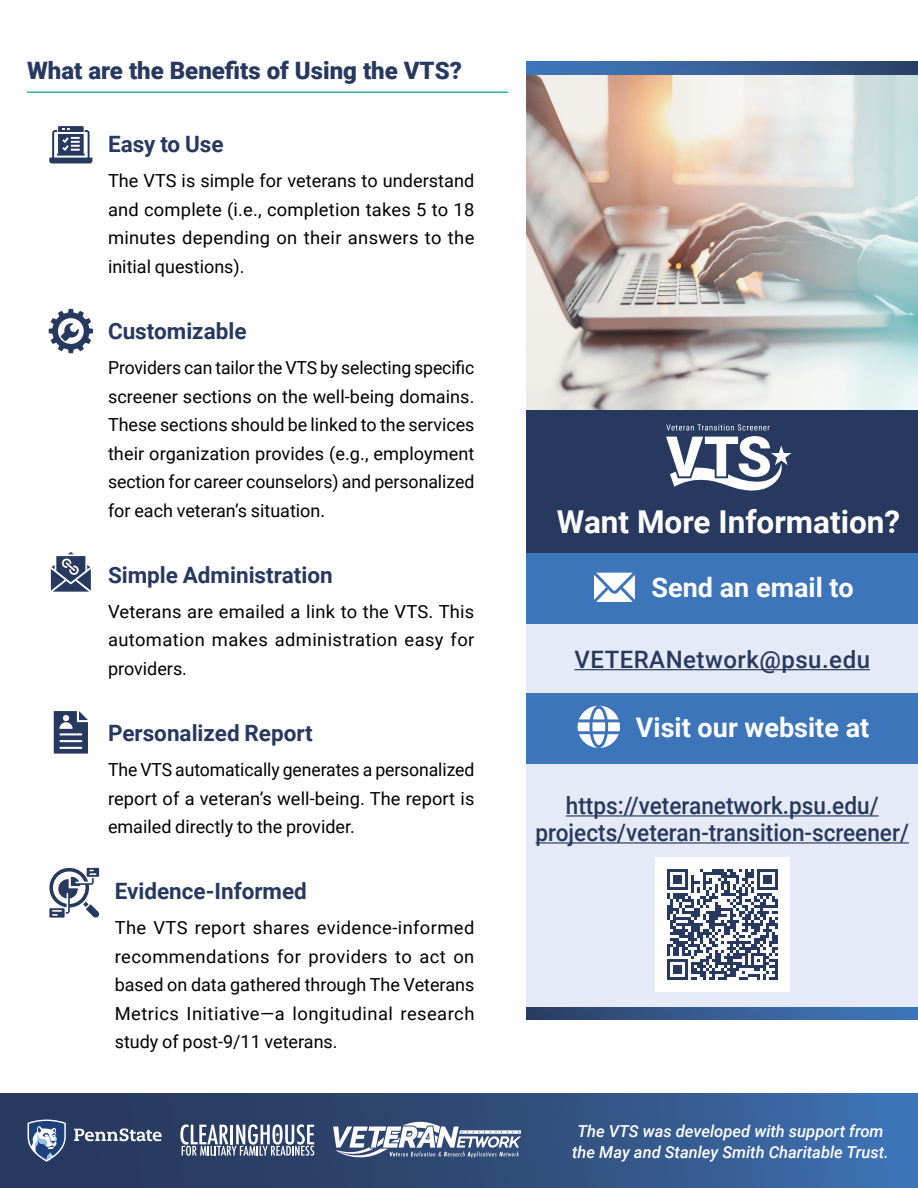
<style>
.page{position:relative;width:918px;height:1188px;background:#fff}
.page>*{position:absolute;margin:0;border:0;box-sizing:border-box;transform-origin:0 0}
.Section_Heading__H1{font:700 31.5px "Roboto";color:#fff}
.Contact_Heading__P{font:700 27px "Roboto";color:#fff}
.t1{font:500 24px/27px "Roboto";color:#27395e;text-align:center;scale:.94 1}
.Section_Heading__H1-2{font:900 24px "Roboto";color:#27395e}
.t2{font:500 24px "Roboto";letter-spacing:.02em;color:#27395e}
.Benefits_Heading__P{font:700 22.5px "Roboto";color:#27395e}
.Benefits_Text{font:18px/28.5px "Roboto";color:#000;text-align:justify}
.t3{font:italic 500 16.5px/21px "Roboto";color:#fff;text-align:center}
</style>
<div class="page">
<hr style="left:27px;top:91px;width:481px;height:2px;background:#33aeb1">
<svg style="left:49px;top:126px;width:44px;height:37px"></svg>
<svg style="left:49px;top:309px;width:44px;height:44px"></svg>
<svg style="left:51px;top:552px;width:40px;height:40px"></svg>
<svg style="left:54px;top:711px;width:34px;height:43px"></svg>
<svg style="left:49px;top:868px;width:50px;height:50px"></svg>
<img style="left:526px;top:75px;width:392px;height:336px">
<div style="left:526px;top:411px;width:392px;height:143px;background:#27395e"></div>
<svg style="left:526px;top:61px;width:392px;height:14px;background:#375f96"></svg>
<svg style="left:526px;top:1006px;width:392px;height:14px;background:#426699"></svg>
<div style="left:526px;top:554px;width:392px;height:452px;background:#e6eaf6"></div>
<svg style="left:666px;top:424px;width:126px;height:67px"></svg>
<div style="left:526px;top:554px;width:392px;height:70px;background:#3d75ba"></div>
<hr style="left:574px;top:669px;width:296px;height:1px;background:#27395e">
<div style="left:526px;top:693px;width:392px;height:70px;background:#3d75ba"></div>
<hr style="left:566px;top:815px;width:313px;height:2px;background:#27395e">
<hr style="left:536px;top:842px;width:373px;height:2px;background:#27395e">
<svg style="left:594px;top:573px;width:41px;height:29px"></svg>
<svg style="left:578px;top:706px;width:42px;height:42px"></svg>
<div style="left:655px;top:857px;width:135px;height:135px;background:#fff"></div>
<svg style="left:667px;top:869px;width:111px;height:111px"></svg>
<hr style="left:775px;top:959px;width:3px;height:21px;background:#27395e">
<svg style="left:0;top:1094px;width:918px;height:94px;background:#31507f"></svg>
<svg style="left:180px;top:1124px;width:134px;height:32px"></svg>
<svg style="left:28px;top:1120px;width:38px;height:42px"></svg>
<svg style="left:74px;top:1128px;width:88px;height:13px"></svg>
<svg style="left:333px;top:1122px;width:188px;height:36px"></svg>
<h1 class="Section_Heading__H1-2" style="left:27px;top:54px;width:436px">What are the Benefits of Using the VTS?</h1>
<p class="Benefits_Heading__P" style="left:108px;top:128px;width:117px">Easy to Use</p>
<p class="Benefits_Text" style="left:108px;top:166px;width:368px">The VTS is simple for veterans to understand and complete (i.e., completion takes 5 to 18 minutes depending on their answers to the initial questions).</p>
<p class="Benefits_Heading__P" style="left:108px;top:315px;width:140px">Customizable</p>
<p class="Benefits_Text" style="left:108px;top:353px;width:368px">Providers can tailor the VTS by selecting specific screener sections on the well-being domains.<br>These sections should be linked to the services their organization provides (e.g., employment section for career counselors) and personalized for each veteran’s situation.</p>
<p class="Benefits_Heading__P" style="left:108px;top:559px;width:226px">Simple Administration</p>
<p class="Benefits_Text" style="left:108px;top:597px;width:368px">Veterans are emailed a link to the VTS. This automation makes administration easy for providers.</p>
<p class="Benefits_Heading__P" style="left:108px;top:717px;width:206px">Personalized Report</p>
<p class="Benefits_Text" style="left:108px;top:755px;width:368px">The VTS automatically generates a personalized report of a veteran’s well-being. The report is emailed directly to the provider.</p>
<p class="Benefits_Heading__P" style="left:115px;top:875px;width:194px">Evidence-Informed</p>
<p class="Benefits_Text" style="left:115px;top:913px;width:361px">The VTS report shares evidence-informed recommendations for providers to act on based on data gathered through The Veterans Metrics Initiative—a longitudinal research study of post-9/11 veterans.</p>
<h1 class="Section_Heading__H1" style="left:557px;top:500px;width:345px">Want More Information?</h1>
<p class="Contact_Heading__P" style="left:652px;top:569px;width:204px">Send an email to</p>
<p class="t2" style="left:574px;top:643px;width:297px">VETERANetwork@psu.edu</p>
<p class="Contact_Heading__P" style="left:636px;top:708px;width:235px">Visit our website at</p>
<p class="t1" style="left:536px;top:791px;width:399px">https://veteranetwork.psu.edu/ projects/veteran-transition-screener/</p>
<p class="t3" style="left:572px;top:1120px;width:318px">The VTS was developed with support from the May and Stanley Smith Charitable Trust.</p>
</div>
